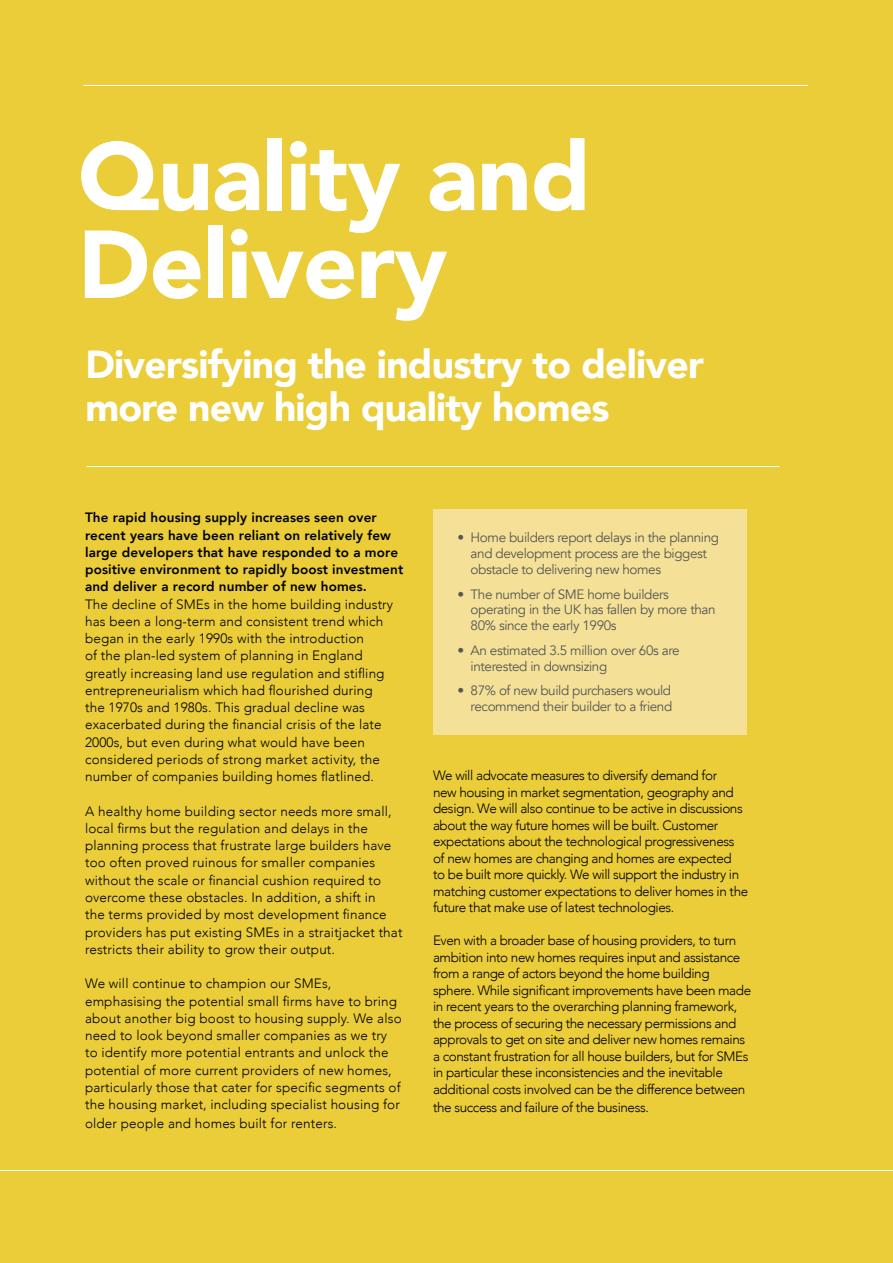
<style>
.page{position:relative;width:893px;height:1263px;background:#eacd39}
.page>*{position:absolute;margin:0;border:0;box-sizing:border-box;transform-origin:0 0}
.t1{font:900 95.25px/87.9px "Avenir";letter-spacing:-.01em;color:#fff}
.t2{font:900 39px/43.5px "Avenir";letter-spacing:-.02em;color:#fff}
.t3{font:300 13.5px/17.2px "Avenir";letter-spacing:.01em;color:#000}
.t4{font:300 13.5px/16.5px "Avenir";letter-spacing:-.03em;color:#000}
.t5{font:13.5px/15.8px "Avenir";letter-spacing:-.03em;color:#575756}
.t6{font:800 13.5px/17.2px "Avenir";letter-spacing:.01em;color:#000}
</style>
<div class="page">
<div style="left:433px;top:509px;width:313px;height:225px;background:#f4e197"></div>
<hr style="left:87px;top:466px;width:692px;height:1px;background:#fff">
<hr style="left:84px;top:85px;width:724px;height:1px;background:#fff">
<hr style="left:0;top:1170px;width:893px;height:1px;background:#fff">
<h1 class="t1" style="left:78px;top:131px;width:514px">Quality and<br>Delivery</h1>
<h2 class="t2" style="left:85px;top:341px;width:620px">Diversifying the industry to deliver more new high quality homes</h2>
<p class="t6" style="left:85px;top:509px;width:320px">The rapid housing supply increases seen over recent years have been reliant on relatively few large developers that have responded to a more positive environment to rapidly boost investment and deliver a record number of new homes.</p>
<p class="t3" style="left:85px;top:595px;width:310px">The decline of SMEs in the home building industry has been a long-term and consistent trend which began in the early 1990s with the introduction<br>of the plan-led system of planning in England greatly increasing land use regulation and stifling entrepreneurialism which had flourished during the 1970s and 1980s. This gradual decline was exacerbated during the financial crisis of the late 2000s, but even during what would have been considered periods of strong market activity, the number of companies building homes flatlined.</p>
<p class="t3" style="left:85px;top:802px;width:319px">A healthy home building sector needs more small, local firms but the regulation and delays in the planning process that frustrate large builders have too often proved ruinous for smaller companies without the scale or financial cushion required to overcome these obstacles. In addition, a shift in<br>the terms provided by most development finance providers has put existing SMEs in a straitjacket that restricts their ability to grow their output.</p>
<p class="t3" style="left:85px;top:975px;width:318px">We will continue to champion our SMEs, emphasising the potential small firms have to bring about another big boost to housing supply. We also need to look beyond smaller companies as we try to identify more potential entrants and unlock the potential of more current providers of new homes, particularly those that cater for specific segments of the housing market, including specialist housing for</p>
<p class="t3" style="left:85px;top:1115px;width:254px">older people and homes built for renters.</p>
<p class="t5" style="left:471px;top:530px;width:250px;text-indent:-13px">• Home builders report delays in the planning and development process are the biggest obstacle to delivering new homes</p>
<p class="t5" style="left:471px;top:586px;width:247px;text-indent:-13px">• The number of SME home builders operating in the UK has fallen by more than<br>80% since the early 1990s</p>
<p class="t5" style="left:471px;top:642px;width:211px;text-indent:-13px">• An estimated 3.5 million over 60s are interested in downsizing</p>
<p class="t5" style="left:458px;top:683px;width:216px;text-align:right">• 87% of new build purchasers would recommend their builder to a friend</p>
<p class="t4" style="left:433px;top:767px;width:317px">We will advocate measures to diversify demand for<br>new housing in market segmentation, geography and design. We will also continue to be active in discussions about the way future homes will be built. Customer expectations about the technological progressiveness of new homes are changing and homes are expected<br>to be built more quickly. We will support the industry in matching customer expectations to deliver homes in the future that make use of latest technologies.</p>
<p class="t4" style="left:433px;top:932px;width:320px">Even with a broader base of housing providers, to turn ambition into new homes requires input and assistance from a range of actors beyond the home building sphere. While significant improvements have been made in recent years to the overarching planning framework, the process of securing the necessary permissions and approvals to get on site and deliver new homes remains a constant frustration for all house builders, but for SMEs in particular these inconsistencies and the inevitable additional costs involved can be the difference between</p>
<p class="t4" style="left:433px;top:1099px;width:217px">the success and failure of the business.</p>
</div>
